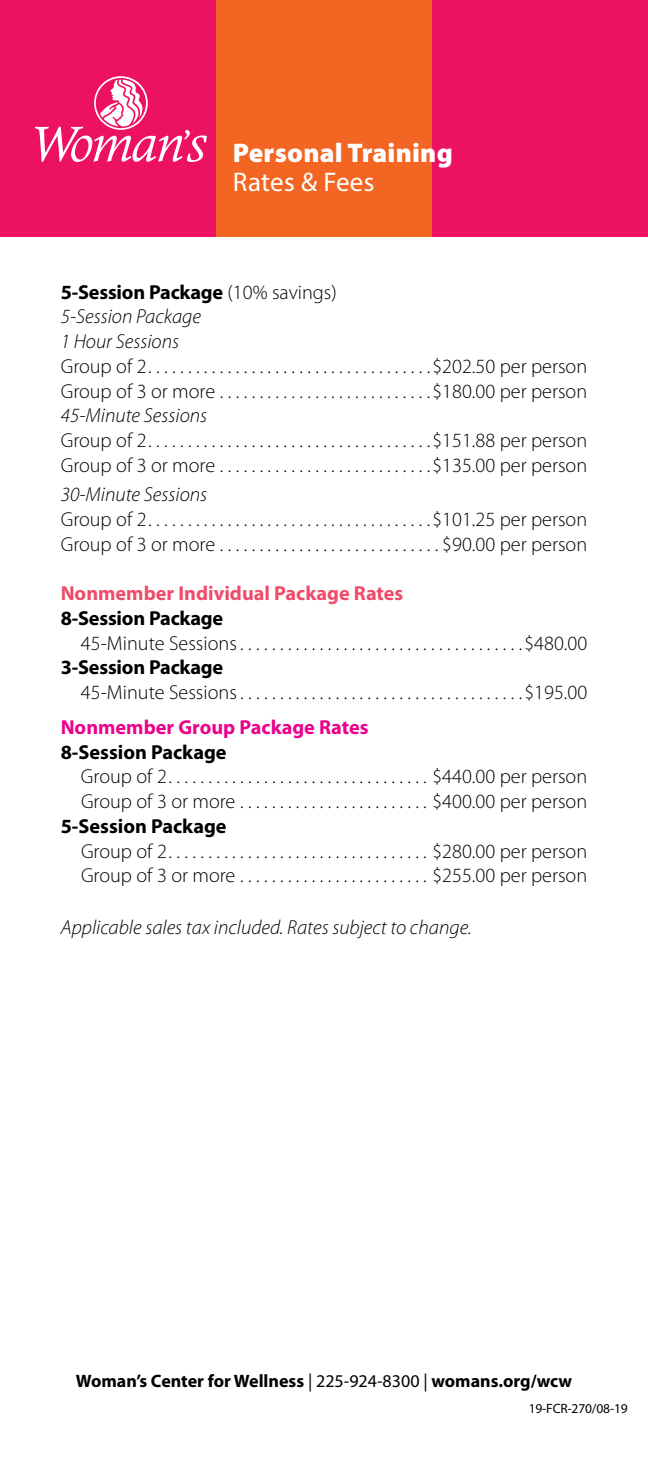
<style>
.page{position:relative;width:648px;height:1458px;background:#fff}
.page>*{position:absolute;margin:0;border:0;box-sizing:border-box;transform-origin:0 0}
.t1{font:900 27px "Myriad Pro";letter-spacing:.01em;color:#fff}
.t2{font:27px "Myriad Pro";letter-spacing:.01em;color:#fff}
.t3{font:300 20.25px/24.8px "Myriad Pro";color:#000}
.t4{font:italic 300 20.25px/24.8px "Myriad Pro";color:#000}
.t5{font:700 20.25px "Myriad Pro";letter-spacing:-.005em;color:#000}
.t6{font:700 20.25px "Myriad Pro";color:#ef4b6a}
.t7{font:700 20.25px "Myriad Pro";color:#ec008c}
.t8{font:700 18px "Myriad Pro";color:#000}
.t9{font:13.5px "Myriad Pro";letter-spacing:-.01em;color:#000}
.s1{font-weight:700;font-style:normal}
.s2{font-style:normal}
.s3{font-weight:400}
</style>
<div class="page">
<div style="left:432px;top:0;width:216px;height:237px;background:#ed1261"></div>
<div style="left:216px;top:0;width:216px;height:237px;background:#f26522"></div>
<div style="left:0;top:0;width:216px;height:237px;background:#ed1261"></div>
<svg style="left:35px;top:76px;width:172px;height:86px"></svg>
<h1 class="t1" style="left:233px;top:135px;width:221px">Personal Training</h1>
<h1 class="t2" style="left:233px;top:166px;width:143px">Rates &amp; Fees</h1>
<p class="t4" style="left:61px;top:279px;width:278px"><span class="s1">5-Session Package</span> <span class="s2">(10% savings)<br></span>5-Session Package<br>1 Hour Sessions</p>
<p class="t3" style="left:61px;top:354px;width:528px">Group of 2 . . . . . . . . . . . . . . . . . . . . . . . . . . . . . . . . . . . $202.50 per person<br>Group of 3 or more . . . . . . . . . . . . . . . . . . . . . . . . . . $180.00 per person</p>
<p class="t4" style="left:61px;top:403px;width:148px">45-Minute Sessions</p>
<p class="t3" style="left:61px;top:428px;width:528px">Group of 2 . . . . . . . . . . . . . . . . . . . . . . . . . . . . . . . . . . . $151.88 per person<br>Group of 3 or more . . . . . . . . . . . . . . . . . . . . . . . . . . $135.00 per person</p>
<p class="t4" style="left:61px;top:482px;width:148px">30-Minute Sessions</p>
<p class="t3" style="left:61px;top:507px;width:528px">Group of 2 . . . . . . . . . . . . . . . . . . . . . . . . . . . . . . . . . . . $101.25 per person<br>Group of 3 or more . . . . . . . . . . . . . . . . . . . . . . . . . . . $90.00 per person</p>
<p class="t6" style="left:61px;top:580px;width:344px">Nonmember Individual Package Rates</p>
<p class="t5" style="left:61px;top:605px;width:164px">8-Session Package</p>
<p class="t3" style="left:81px;top:630px;width:508px">45-Minute Sessions . . . . . . . . . . . . . . . . . . . . . . . . . . . . . . . . . . . $480.00</p>
<p class="t5" style="left:61px;top:654px;width:164px">3-Session Package</p>
<p class="t3" style="left:81px;top:680px;width:508px">45-Minute Sessions . . . . . . . . . . . . . . . . . . . . . . . . . . . . . . . . . . . $195.00</p>
<p class="t7" style="left:61px;top:714px;width:309px">Nonmember Group Package Rates</p>
<p class="t5" style="left:61px;top:739px;width:167px">8-Session Package</p>
<p class="t3" style="left:81px;top:764px;width:508px">Group of 2 . . . . . . . . . . . . . . . . . . . . . . . . . . . . . . . . . $440.00 per person<br>Group of 3 or more . . . . . . . . . . . . . . . . . . . . . . . . $400.00 per person</p>
<p class="t5" style="left:61px;top:813px;width:167px">5-Session Package</p>
<p class="t3" style="left:81px;top:838px;width:508px">Group of 2 . . . . . . . . . . . . . . . . . . . . . . . . . . . . . . . . . $280.00 per person<br>Group of 3 or more . . . . . . . . . . . . . . . . . . . . . . . . $255.00 per person</p>
<p class="t4" style="left:61px;top:915px;width:412px">Applicable sales tax included. Rates subject to change.</p>
<p class="t8" style="left:76px;top:1369px;width:498px">Woman’s Center for Wellness <span class="s3">| 225-924-8300 |</span> womans.org/wcw</p>
<p class="t9" style="left:529px;top:1400px;width:101px">19-FCR-270/08-19</p>
</div>
